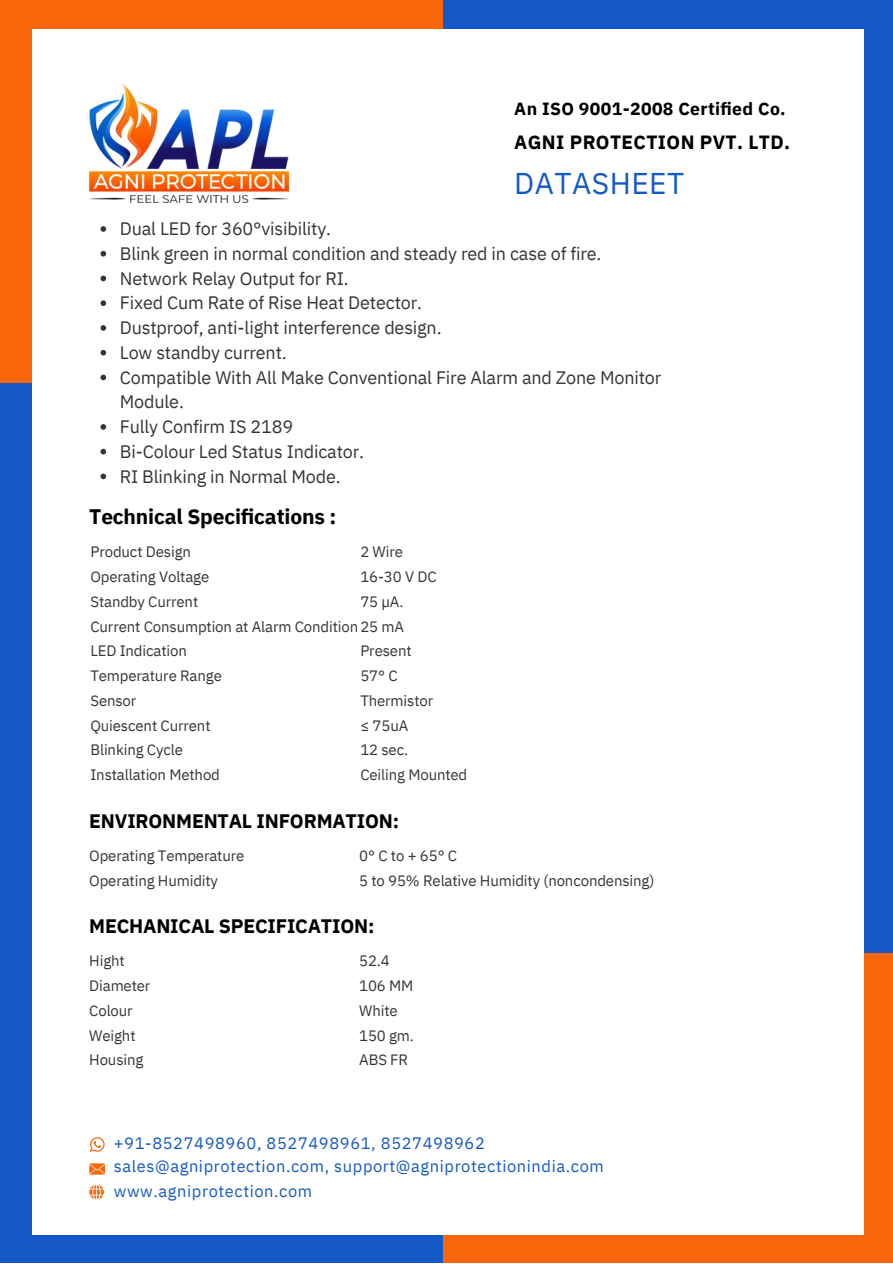
<style>
.page{position:relative;width:893px;height:1264px;background:#fff}
.page>*{position:absolute;margin:0;border:0;box-sizing:border-box;transform-origin:0 0}
.t1{font:30px "IBM Plex Sans";letter-spacing:.015em;color:#1559c6}
.t2{font:700 21px "IBM Plex Sans";letter-spacing:-.01em;color:#000}
.t3{font:700 19.5px "IBM Plex Sans";letter-spacing:-.01em;color:#000}
.t4{font:700 19.2px "IBM Plex Sans";letter-spacing:.02em;color:#000}
.t5{font:18px/24.8px "IBM Plex Sans";letter-spacing:-.01em;color:#373435}
.t6{font:700 17.7px "IBM Plex Sans";letter-spacing:.02em;color:#000}
.t7{font:16.5px "IBM Plex Sans";letter-spacing:.035em;color:#1559c6}
.t8{font:15px "IBM Plex Sans";letter-spacing:-.01em;color:#373435}
</style>
<div class="page">
<img style="left:89px;top:84px;width:199px;height:118px">
<div style="left:0;top:383px;width:31px;height:879px;background:#1559c6"></div>
<div style="left:864px;top:953px;width:28px;height:309px;background:#f96708"></div>
<div style="left:0;top:0;width:31px;height:383px;background:#f96708"></div>
<div style="left:864px;top:0;width:28px;height:953px;background:#1559c6"></div>
<div style="left:443px;top:0;width:449px;height:29px;background:#1559c6"></div>
<div style="left:443px;top:1234px;width:449px;height:28px;background:#f96708"></div>
<div style="left:0;top:0;width:443px;height:29px;background:#f96708"></div>
<div style="left:0;top:1234px;width:443px;height:28px;background:#1559c6"></div>
<svg style="left:90px;top:1137px;width:15px;height:14px"></svg>
<svg style="left:89px;top:1163px;width:16px;height:11px"></svg>
<svg style="left:89px;top:1184px;width:15px;height:15px"></svg>
<svg style="left:100px;top:226px;width:6px;height:6px"></svg>
<svg style="left:100px;top:251px;width:6px;height:5px"></svg>
<svg style="left:100px;top:276px;width:6px;height:5px"></svg>
<svg style="left:100px;top:300px;width:6px;height:6px"></svg>
<svg style="left:100px;top:325px;width:6px;height:6px"></svg>
<svg style="left:100px;top:350px;width:6px;height:5px"></svg>
<svg style="left:100px;top:374px;width:6px;height:6px"></svg>
<svg style="left:100px;top:424px;width:6px;height:6px"></svg>
<svg style="left:100px;top:449px;width:6px;height:5px"></svg>
<svg style="left:100px;top:473px;width:6px;height:6px"></svg>
<p class="t6" style="left:514px;top:96px;width:273px">An ISO 9001-2008 Certified Co.</p>
<p class="t4" style="left:514px;top:130px;width:277px">AGNI PROTECTION PVT. LTD.</p>
<p class="t1" style="left:514px;top:163px;width:171px">DATASHEET</p>
<p class="t5" style="left:120px;top:216px;width:213px">Dual LED for 360°visibility.</p>
<p class="t5" style="left:120px;top:241px;width:483px">Blink green in normal condition and steady red in case of fire.</p>
<p class="t5" style="left:120px;top:265px;width:230px">Network Relay Output for RI.</p>
<p class="t5" style="left:120px;top:290px;width:304px">Fixed Cum Rate of Rise Heat Detector.</p>
<p class="t5" style="left:120px;top:315px;width:323px">Dustproof, anti-light interference design.</p>
<p class="t5" style="left:120px;top:340px;width:168px">Low standby current.</p>
<p class="t5" style="left:120px;top:364px;width:543px">Compatible With All Make Conventional Fire Alarm and Zone Monitor<br>Module.</p>
<p class="t5" style="left:120px;top:414px;width:175px">Fully Confirm IS 2189</p>
<p class="t5" style="left:120px;top:438px;width:246px">Bi-Colour Led Status Indicator.</p>
<p class="t5" style="left:120px;top:463px;width:222px">RI Blinking in Normal Mode.</p>
<p class="t2" style="left:89px;top:502px;width:249px">Technical Specifications :</p>
<p class="t8" style="left:90px;top:542px;width:102px">Product Design</p>
<p class="t8" style="left:90px;top:566px;width:120px">Operating Voltage</p>
<p class="t8" style="left:90px;top:591px;width:109px">Standby Current</p>
<p class="t8" style="left:90px;top:616px;width:315px">Current Consumption at Alarm Condition25 mA</p>
<p class="t8" style="left:90px;top:641px;width:98px">LED Indication</p>
<p class="t8" style="left:90px;top:665px;width:133px">Temperature Range</p>
<p class="t8" style="left:90px;top:690px;width:47px">Sensor</p>
<p class="t8" style="left:90px;top:715px;width:122px">Quiescent Current</p>
<p class="t8" style="left:90px;top:740px;width:94px">Blinking Cycle</p>
<p class="t8" style="left:90px;top:764px;width:131px">Installation Method</p>
<p class="t8" style="left:360px;top:542px;width:44px">2 Wire</p>
<p class="t8" style="left:360px;top:566px;width:78px">16-30 V DC</p>
<p class="t8" style="left:360px;top:591px;width:45px">75 µA.</p>
<p class="t8" style="left:360px;top:641px;width:53px">Present</p>
<p class="t8" style="left:360px;top:665px;width:39px">57° C</p>
<p class="t8" style="left:360px;top:690px;width:74px">Thermistor</p>
<p class="t8" style="left:360px;top:715px;width:49px">≤ 75uA</p>
<p class="t8" style="left:360px;top:740px;width:49px">12 sec.</p>
<p class="t8" style="left:360px;top:764px;width:108px">Ceiling Mounted</p>
<p class="t3" style="left:89px;top:807px;width:311px">ENVIRONMENTAL INFORMATION:</p>
<p class="t8" style="left:89px;top:845px;width:157px">Operating Temperature</p>
<p class="t8" style="left:89px;top:870px;width:130px">Operating Humidity</p>
<p class="t8" style="left:359px;top:845px;width:100px">0°Cto+65°C</p>
<p class="t8" style="left:359px;top:870px;width:296px">5 to 95% Relative Humidity (noncondensing)</p>
<p class="t3" style="left:89px;top:913px;width:287px">MECHANICAL SPECIFICATION:</p>
<p class="t8" style="left:89px;top:951px;width:37px">Hight</p>
<p class="t8" style="left:89px;top:975px;width:63px">Diameter</p>
<p class="t8" style="left:89px;top:1000px;width:45px">Colour</p>
<p class="t8" style="left:89px;top:1025px;width:48px">Weight</p>
<p class="t8" style="left:89px;top:1049px;width:56px">Housing</p>
<p class="t8" style="left:359px;top:951px;width:32px">52.4</p>
<p class="t8" style="left:359px;top:975px;width:56px">106 MM</p>
<p class="t8" style="left:359px;top:1000px;width:40px">White</p>
<p class="t8" style="left:359px;top:1025px;width:56px">150 gm.</p>
<p class="t8" style="left:359px;top:1049px;width:50px">ABS FR</p>
<p class="t7" style="left:114px;top:1131px;width:372px">+91-8527498960, 8527498961, 8527498962</p>
<p class="t7" style="left:114px;top:1155px;width:491px">sales@agniprotection.com, support@agniprotectionindia.com</p>
<p class="t7" style="left:114px;top:1179px;width:200px">www.agniprotection.com</p>
</div>
